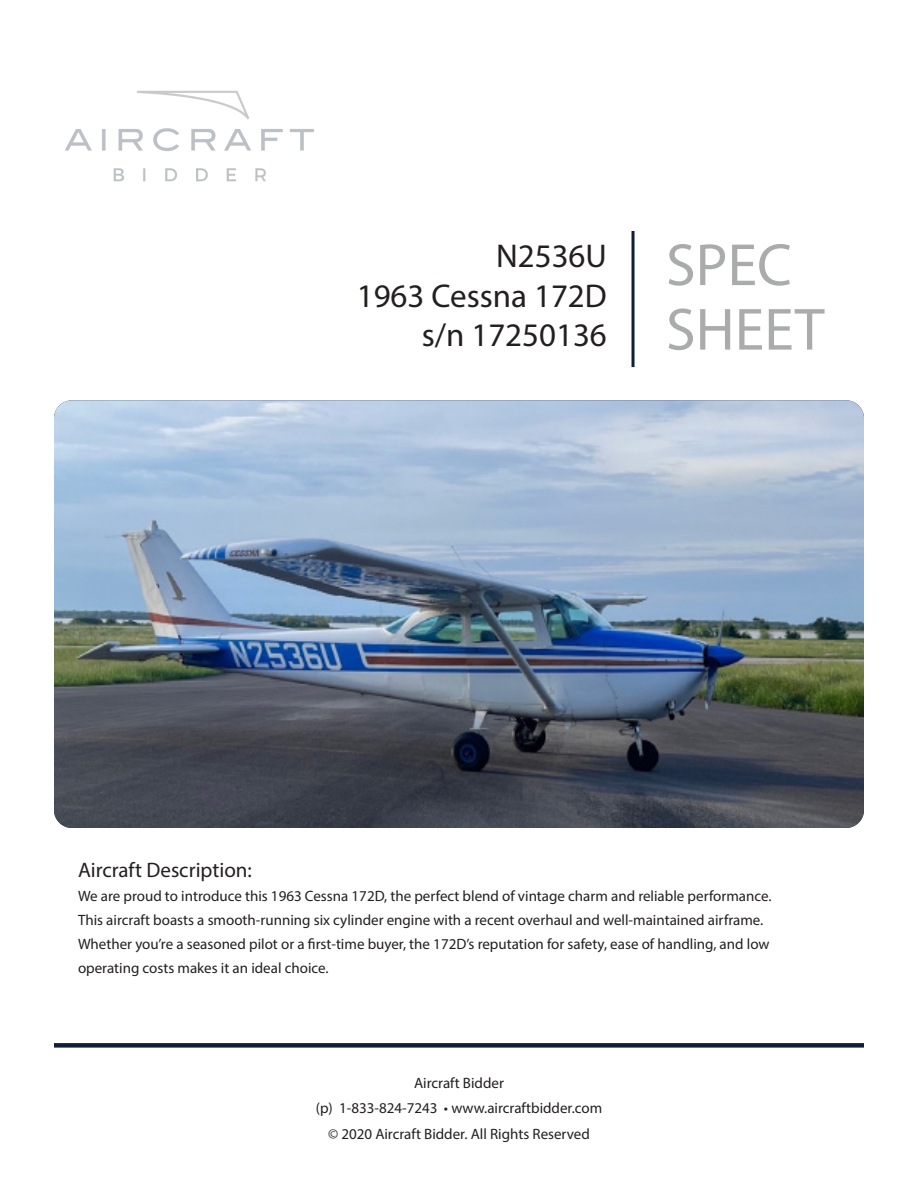
<style>
.page{position:relative;width:918px;height:1188px;background:#fff}
.page>*{position:absolute;margin:0;border:0;box-sizing:border-box;transform-origin:0 0}
.t1{font:60px "Myriad Pro";color:#aaabab}
.t2{font:33px "Myriad Pro";color:#231f20}
.t3{font:21px "Myriad Pro";color:#231f20}
.t4{font:15px/24px "Myriad Pro";color:#231f20}
</style>
<div class="page">
<img style="left:54px;top:400px;width:810px;height:428px">
<img style="left:65px;top:90px;width:249px;height:92px">
<div style="left:54px;top:1043px;width:810px;height:5px;background:#101f37"></div>
<hr style="left:632px;top:231px;width:3px;height:136px;background:#101f37">
<p class="t2" style="left:496px;top:236px;width:112px">N2536U</p>
<p class="t2" style="left:357px;top:275px;width:252px">1963 Cessna 172D</p>
<p class="t2" style="left:422px;top:315px;width:187px">s/n 17250136</p>
<p class="t1" style="left:666px;top:228px;width:127px">SPEC</p>
<p class="t1" style="left:666px;top:292px;width:160px">SHEET</p>
<p class="t3" style="left:78px;top:857px;width:175px">Aircraft Description:</p>
<p class="t4" style="left:78px;top:884px;width:695px">We are proud to introduce this 1963 Cessna 172D, the perfect blend of vintage charm and reliable performance.<br>This aircraft boasts a smooth-running six cylinder engine with a recent overhaul and well-maintained airframe.<br>Whether you’re a seasoned pilot or a first-time buyer, the 172D’s reputation for safety, ease of handling, and low operating costs makes it an ideal choice.</p>
<p class="t4" style="left:316px;top:1070px;width:288px;line-height:25.5px;text-align:center">Aircraft Bidder<br>(p) 1-833-824-7243 • www.aircraftbidder.com © 2020 Aircraft Bidder. All Rights Reserved</p>
</div>
